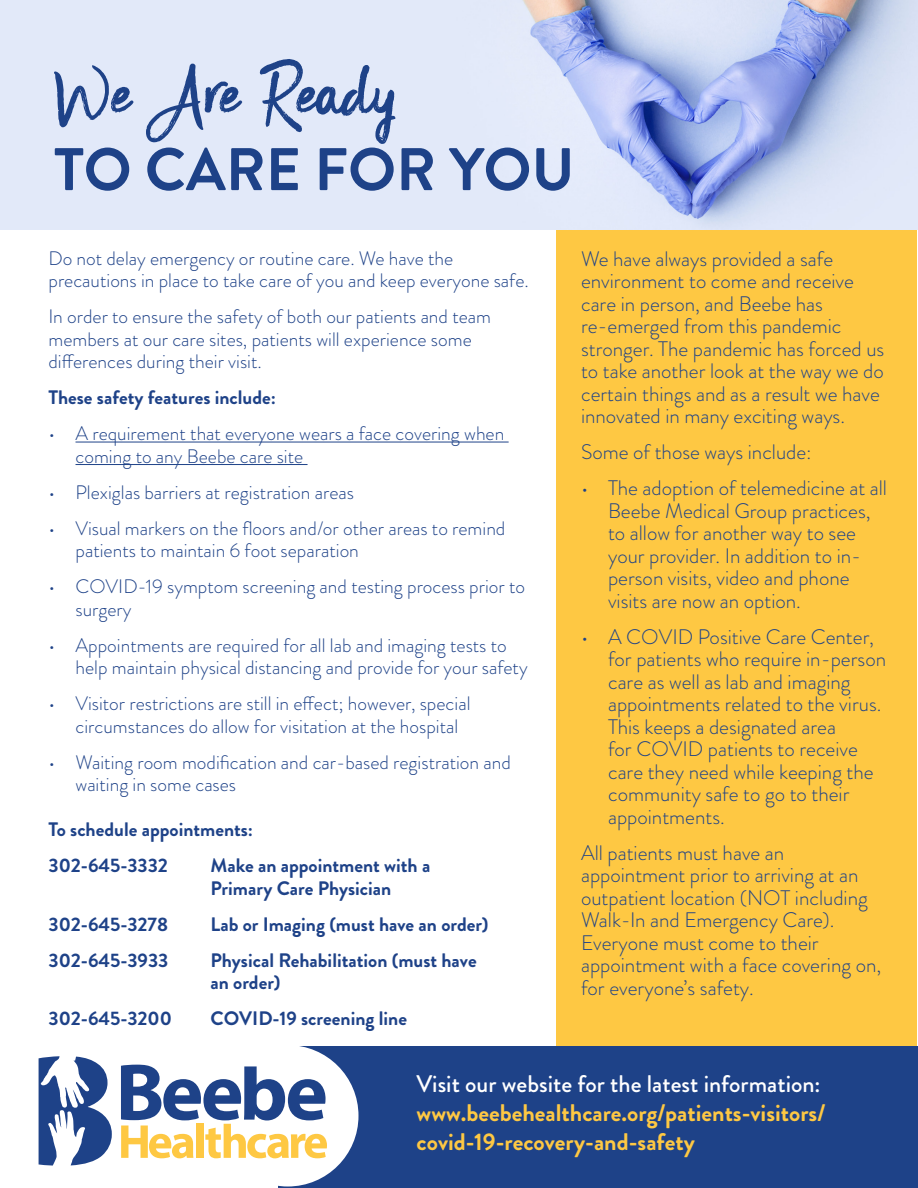
<style>
.page{position:relative;width:918px;height:1188px;background:#fff}
.page>*{position:absolute;margin:0;border:0;box-sizing:border-box;transform-origin:0 0}
.t1{font:103.5px "outbound";color:#1e4288}
.t2{font:700 60px "Brandon Grotesque";color:#1e4288}
.t3{font:700 24px/28.8px "Brandon Grotesque";color:#fec843}
.t4{font:300 21px/22.5px "Brandon Grotesque";color:#1e4288}
.t5{font:300 19.5px/22.5px "Brandon Grotesque";color:#1e4288}
.t6{font:700 19.5px/22.5px "Brandon Grotesque";color:#1e4288}
.s1{font-weight:500;color:#fff}
</style>
<div class="page">
<div style="left:557px;top:230px;width:360px;height:817px;background:#fec843"></div>
<img style="left:0;top:0;width:918px;height:230px">
<div style="left:278px;top:1046px;width:639px;height:141px;background:#1e4288"></div>
<div style="left:217px;top:1045px;width:141px;height:141px;background:#fff;border-radius:50%"></div>
<svg style="left:121px;top:1065px;width:206px;height:93px"></svg>
<svg style="left:39px;top:1056px;width:73px;height:110px"></svg>
<hr style="left:76px;top:442px;width:433px;height:1px;background:#1e4288">
<hr style="left:76px;top:464px;width:232px;height:1px;background:#1e4288">
<p class="t1" style="left:54px;top:39px;width:344px">We Are Ready</p>
<p class="t2" style="left:54px;top:128px;width:522px">TO CARE FOR YOU</p>
<p class="t5" style="left:49px;top:247px;width:482px">Do not delay emergency or routine care. We have the precautions in place to take care of you and keep everyone safe.</p>
<p class="t5" style="left:49px;top:305px;width:444px">In order to ensure the safety of both our patients and team members at our care sites, patients will experience some differences during their visit.</p>
<p class="t6" style="left:49px;top:386px;width:229px">These safety features include:</p>
<p class="t5" style="left:76px;top:422px;width:430px;text-indent:-27px">• A requirement that everyone wears a face covering when coming to any Beebe care site</p>
<p class="t5" style="left:49px;top:481px;width:307px">• Plexiglas barriers at registration areas</p>
<p class="t5" style="left:76px;top:517px;width:431px;text-indent:-27px">• Visual markers on the floors and/or other areas to remind patients to maintain 6 foot separation</p>
<p class="t5" style="left:76px;top:575px;width:451px;text-indent:-27px">• COVID-19 symptom screening and testing process prior to surgery</p>
<p class="t5" style="left:76px;top:634px;width:454px;text-indent:-27px">• Appointments are required for all lab and imaging tests to help maintain physical distancing and provide for your safety</p>
<p class="t5" style="left:76px;top:692px;width:396px;text-indent:-27px">• Visitor restrictions are still in effect; however, special circumstances do allow for visitation at the hospital</p>
<p class="t5" style="left:76px;top:751px;width:437px;text-indent:-27px">• Waiting room modification and car-based registration and waiting in some cases</p>
<p class="t6" style="left:49px;top:818px;width:206px">To schedule appointments:</p>
<p class="t6" style="left:49px;top:854px;width:121px">302-645-3332</p>
<p class="t6" style="left:211px;top:854px;width:221px">Make an appointment with a<br>Primary Care Physician</p>
<p class="t6" style="left:49px;top:913px;width:121px">302-645-3278</p>
<p class="t6" style="left:211px;top:913px;width:279px">Lab or Imaging (must have an order)</p>
<p class="t6" style="left:49px;top:949px;width:121px">302-645-3933</p>
<p class="t6" style="left:211px;top:949px;width:268px">Physical Rehabilitation (must have an order)</p>
<p class="t6" style="left:49px;top:1007px;width:125px">302-645-3200</p>
<p class="t6" style="left:211px;top:1007px;width:198px">COVID-19 screening line</p>
<p class="t4" style="left:581px;top:247px;width:305px">We have always provided a safe environment to come and receive care in person, and Beebe has re-emerged from this pandemic stronger. The pandemic has forced us to take another look at the way we do certain things and as a result we have innovated in many exciting ways.</p>
<p class="t4" style="left:581px;top:441px;width:232px">Some of those ways include:</p>
<p class="t4" style="left:608px;top:477px;width:281px;text-indent:-27px">• The adoption of telemedicine at all<br>Beebe Medical Group practices, to allow for another way to see your provider. In addition to in&shy;person visits, video and phone visits are now an option.</p>
<p class="t4" style="left:608px;top:625px;width:280px;text-indent:-27px">• A COVID Positive Care Center, for patients who require in-person care as well as lab and imaging appointments related to the virus.<br>This keeps a designated area<br>for COVID patients to receive care they need while keeping the community safe to go to their appointments.</p>
<p class="t4" style="left:581px;top:841px;width:302px">All patients must have an appointment prior to arriving at an outpatient location (NOT including<br>Walk-In and Emergency Care).<br>Everyone must come to their appointment with a face covering on, for everyone’s safety.</p>
<p class="t3" style="left:417px;top:1070px;width:411px"><span class="s1">Visit our website for the latest information: </span>www.beebehealthcare.org/patients-visitors/ covid-19-recovery-and-safety</p>
</div>
